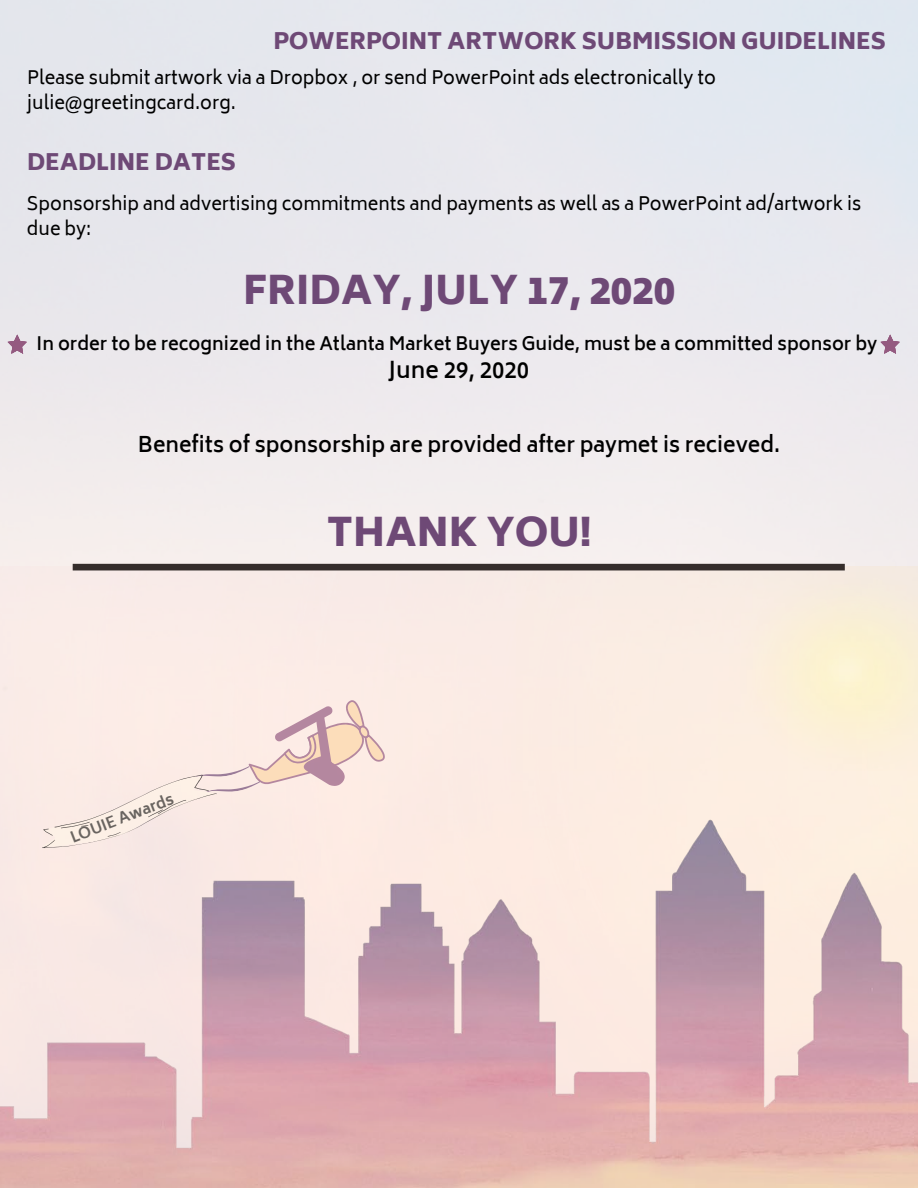
<style>
.page{position:relative;width:918px;height:1188px;background:#fff}
.page>*{position:absolute;margin:0;border:0;box-sizing:border-box;transform-origin:0 0}
.t1{font:800 39px "Biryani";color:#6e4976}
.t2{font:800 22.5px "Biryani";color:#6e4976}
.t3{font:600 22.5px "Biryani";color:#000}
.t4{font:600 21px "Biryani";color:#000}
.t5{font:18px/24.8px "Biryani";color:#000}
.t6{font:600 18px "Biryani";color:#000}
.t7{font:700 15px "Biryani";color:#000}
</style>
<div class="page">
<div style="left:0;top:567px;width:918px;height:220px;background:#faebe6"></div>
<svg style="left:35px;top:697px;width:355px;height:90px;background:#f6e2dc"></svg>
<img style="left:517px;top:567px;width:401px;height:203px">
<div style="left:73px;top:564px;width:772px;height:6px;background:#352d2b"></div>
<img style="left:0;top:787px;width:918px;height:401px">
<svg style="left:8px;top:335px;width:19px;height:19px"></svg>
<svg style="left:881px;top:335px;width:19px;height:19px"></svg>
<p class="t2" style="left:273px;top:28px;width:614px">POWERPOINT ARTWORK SUBMISSION GUIDELINES</p>
<p class="t5" style="left:27px;top:66px;width:690px">Please submit artwork via a Dropbox , or send PowerPoint ads electronically to julie@greetingcard.org.</p>
<p class="t2" style="left:27px;top:149px;width:210px">DEADLINE DATES</p>
<p class="t5" style="left:27px;top:192px;width:836px">Sponsorship and advertising commitments and payments as well as a PowerPoint ad/artwork is due by:</p>
<h1 class="t1" style="left:243px;top:268px;width:434px">FRIDAY, JULY 17, 2020</h1>
<p class="t6" style="left:37px;top:333px;width:842px">In order to be recognized in the Atlanta Market Buyers Guide, must be a committed sponsor by</p>
<p class="t3" style="left:389px;top:357px;width:142px">June 29, 2020</p>
<p class="t4" style="left:138px;top:433px;width:644px">Benefits of sponsorship are provided after paymet is recieved.</p>
<p class="t7" style="left:68px;top:830px;width:111px;rotate:-21deg">LOUIE Awards</p>
<h1 class="t1" style="left:327px;top:510px;width:266px">THANK YOU!</h1>
</div>
